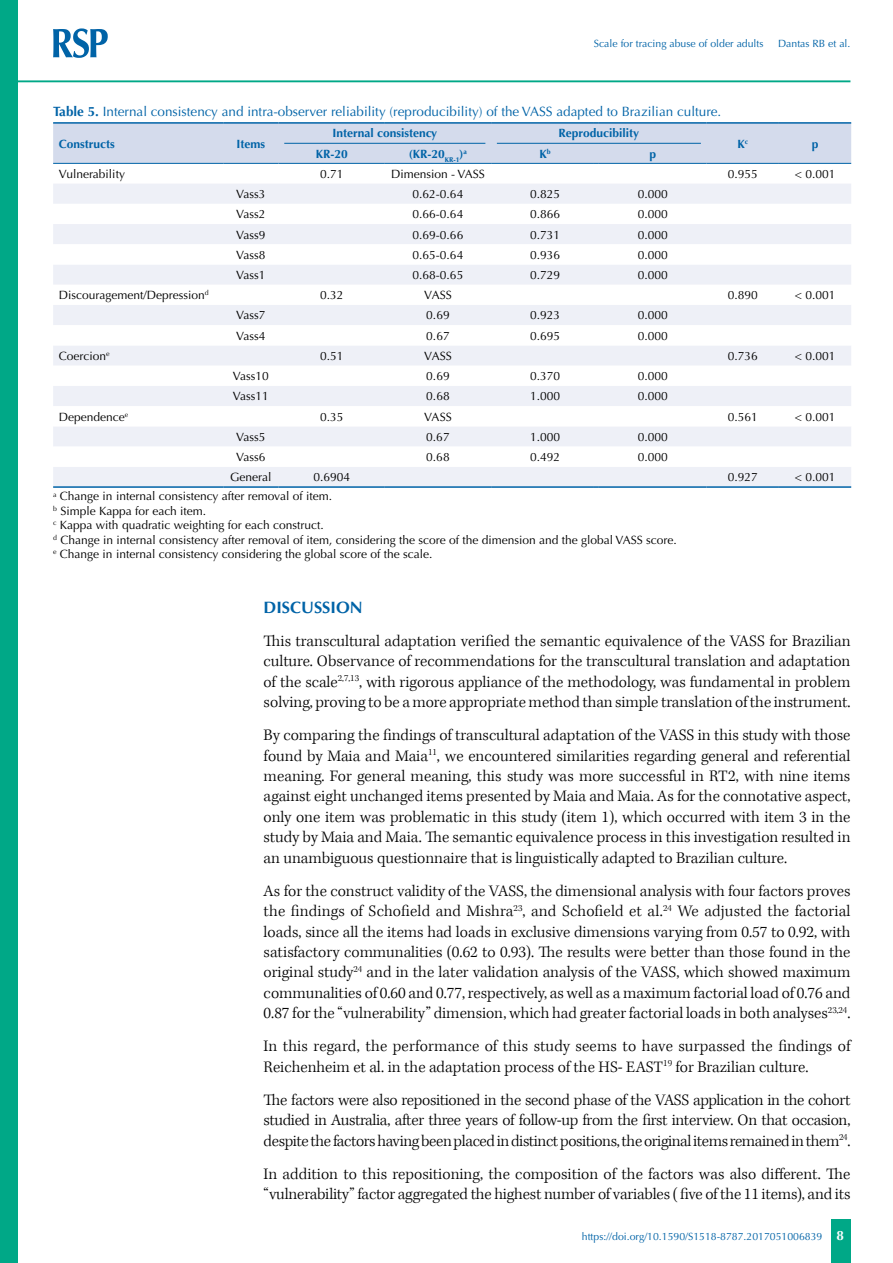
<style>
.page{position:relative;width:893px;height:1263px;background:#fff}
.page>*{position:absolute;margin:0;border:0;box-sizing:border-box;transform-origin:0 0}
.t1{font:300 16.5px/20.4px "Kepler Std";color:#000;text-align:justify}
.t2{font:700 16.5px "Optima";color:#0063a7}
.t3{font:13.5px "Optima";color:#0063a7}
.t4{font:700 13.5px "Optima";color:#fff}
.t5{font:12px/14.4px "Optima";color:#000}
.t6{font:700 12px "Optima";color:#0063a7}
.t7{font:10.5px "Optima";color:#0063a7}
.s1{font-weight:700}
</style>
<div class="page">
<div style="left:831px;top:1220px;width:20px;height:43px;background:#00a887"></div>
<div style="left:0;top:0;width:18px;height:1263px;background:#00a887"></div>
<svg style="left:53px;top:28px;width:55px;height:30px"></svg>
<hr style="left:18px;top:80px;width:832px;height:2px;background:#00a887">
<div style="left:53px;top:184px;width:798px;height:302px;background:#eef0f7"></div>
<svg style="left:53px;top:204px;width:798px;height:263px"></svg>
<svg style="left:53px;top:122px;width:798px;height:42px;background:#c8d4e8"></svg>
<hr style="left:599px;top:163px;width:108px;height:1px;background:#0063a7">
<hr style="left:707px;top:163px;width:72px;height:1px;background:#0063a7">
<hr style="left:779px;top:163px;width:72px;height:1px;background:#0063a7">
<hr style="left:53px;top:486px;width:170px;height:2px;background:#0063a7">
<hr style="left:223px;top:486px;width:56px;height:2px;background:#0063a7">
<hr style="left:279px;top:486px;width:106px;height:2px;background:#0063a7">
<hr style="left:385px;top:486px;width:106px;height:2px;background:#0063a7">
<hr style="left:491px;top:486px;width:102px;height:2px;background:#0063a7">
<svg style="left:593px;top:486px;width:6px;height:2px"></svg>
<hr style="left:599px;top:486px;width:108px;height:2px;background:#0063a7">
<hr style="left:707px;top:486px;width:72px;height:2px;background:#0063a7">
<hr style="left:779px;top:486px;width:72px;height:2px;background:#0063a7">
<hr style="left:284px;top:143px;width:201px;height:1px;background:#0063a7">
<hr style="left:497px;top:143px;width:204px;height:1px;background:#0063a7">
<p class="t7" style="left:594px;top:37px;width:171px">Scale for tracing abuse of older adults</p>
<p class="t7" style="left:778px;top:37px;width:74px">Dantas RB et al.</p>
<p class="t3" style="left:53px;top:104px;width:670px"><span class="s1">Table 5.</span> Internal consistency and intra-observer reliability (reproducibility) of the VASS adapted to Brazilian culture.</p>
<p class="t6" style="left:59px;top:136px;width:58px">Constructs</p>
<p class="t6" style="left:237px;top:136px;width:30px">Items</p>
<p class="t6" style="left:332px;top:126px;width:106px">Internal consistency</p>
<p class="t6" style="left:559px;top:126px;width:82px">Reproducibility</p>
<p class="t6" style="left:316px;top:147px;width:34px">KR-20</p>
<p class="t6" style="left:409px;top:147px;width:60px">(KR-20<sub>KR-1</sub>)<sup>a</sup></p>
<p class="t6" style="left:539px;top:147px;width:13px">K<sup>b</sup></p>
<p class="t6" style="left:649px;top:147px;width:8px">p</p>
<p class="t6" style="left:737px;top:136px;width:12px">K<sup>c</sup></p>
<p class="t6" style="left:812px;top:136px;width:8px">p</p>
<p class="t5" style="left:59px;top:167px;width:68px">Vulnerability</p>
<p class="t5" style="left:320px;top:167px;width:25px">0.71</p>
<p class="t5" style="left:391px;top:167px;width:95px">Dimension - VASS</p>
<p class="t5" style="left:728px;top:167px;width:32px">0.955</p>
<p class="t5" style="left:795px;top:167px;width:42px">&lt; 0.001</p>
<p class="t5" style="left:236px;top:187px;width:31px">Vass3</p>
<p class="t5" style="left:413px;top:187px;width:52px">0.62-0.64</p>
<p class="t5" style="left:530px;top:187px;width:32px">0.825</p>
<p class="t5" style="left:638px;top:187px;width:32px">0.000</p>
<p class="t5" style="left:236px;top:207px;width:31px">Vass2</p>
<p class="t5" style="left:413px;top:207px;width:52px">0.66-0.64</p>
<p class="t5" style="left:530px;top:207px;width:32px">0.866</p>
<p class="t5" style="left:638px;top:207px;width:32px">0.000</p>
<p class="t5" style="left:236px;top:227px;width:31px">Vass9</p>
<p class="t5" style="left:413px;top:227px;width:52px">0.69-0.66</p>
<p class="t5" style="left:530px;top:227px;width:32px">0.731</p>
<p class="t5" style="left:638px;top:227px;width:32px">0.000</p>
<p class="t5" style="left:236px;top:248px;width:31px">Vass8</p>
<p class="t5" style="left:413px;top:248px;width:52px">0.65-0.64</p>
<p class="t5" style="left:530px;top:248px;width:32px">0.936</p>
<p class="t5" style="left:638px;top:248px;width:32px">0.000</p>
<p class="t5" style="left:236px;top:268px;width:31px">Vass1</p>
<p class="t5" style="left:413px;top:268px;width:52px">0.68-0.65</p>
<p class="t5" style="left:530px;top:268px;width:32px">0.729</p>
<p class="t5" style="left:638px;top:268px;width:32px">0.000</p>
<p class="t5" style="left:59px;top:288px;width:151px">Discouragement/Depression<sup>d</sup></p>
<p class="t5" style="left:320px;top:288px;width:25px">0.32</p>
<p class="t5" style="left:424px;top:288px;width:29px">VASS</p>
<p class="t5" style="left:728px;top:288px;width:32px">0.890</p>
<p class="t5" style="left:795px;top:288px;width:42px">&lt; 0.001</p>
<p class="t5" style="left:236px;top:308px;width:31px">Vass7</p>
<p class="t5" style="left:426px;top:308px;width:25px">0.69</p>
<p class="t5" style="left:530px;top:308px;width:32px">0.923</p>
<p class="t5" style="left:638px;top:308px;width:32px">0.000</p>
<p class="t5" style="left:236px;top:329px;width:31px">Vass4</p>
<p class="t5" style="left:426px;top:329px;width:25px">0.67</p>
<p class="t5" style="left:530px;top:329px;width:32px">0.695</p>
<p class="t5" style="left:638px;top:329px;width:32px">0.000</p>
<p class="t5" style="left:59px;top:349px;width:52px">Coercion<sup>e</sup></p>
<p class="t5" style="left:320px;top:349px;width:25px">0.51</p>
<p class="t5" style="left:424px;top:349px;width:29px">VASS</p>
<p class="t5" style="left:728px;top:349px;width:32px">0.736</p>
<p class="t5" style="left:795px;top:349px;width:42px">&lt; 0.001</p>
<p class="t5" style="left:233px;top:369px;width:38px">Vass10</p>
<p class="t5" style="left:426px;top:369px;width:25px">0.69</p>
<p class="t5" style="left:530px;top:369px;width:32px">0.370</p>
<p class="t5" style="left:638px;top:369px;width:32px">0.000</p>
<p class="t5" style="left:233px;top:389px;width:38px">Vass11</p>
<p class="t5" style="left:426px;top:389px;width:25px">0.68</p>
<p class="t5" style="left:530px;top:389px;width:32px">1.000</p>
<p class="t5" style="left:638px;top:389px;width:32px">0.000</p>
<p class="t5" style="left:59px;top:409px;width:71px">Dependence<sup>e</sup></p>
<p class="t5" style="left:320px;top:409px;width:25px">0.35</p>
<p class="t5" style="left:424px;top:409px;width:29px">VASS</p>
<p class="t5" style="left:728px;top:409px;width:32px">0.561</p>
<p class="t5" style="left:795px;top:409px;width:42px">&lt; 0.001</p>
<p class="t5" style="left:236px;top:430px;width:31px">Vass5</p>
<p class="t5" style="left:426px;top:430px;width:25px">0.67</p>
<p class="t5" style="left:530px;top:430px;width:32px">1.000</p>
<p class="t5" style="left:638px;top:430px;width:32px">0.000</p>
<p class="t5" style="left:236px;top:450px;width:31px">Vass6</p>
<p class="t5" style="left:426px;top:450px;width:25px">0.68</p>
<p class="t5" style="left:530px;top:450px;width:32px">0.492</p>
<p class="t5" style="left:638px;top:450px;width:32px">0.000</p>
<p class="t5" style="left:230px;top:470px;width:43px">General</p>
<p class="t5" style="left:313px;top:470px;width:38px">0.6904</p>
<p class="t5" style="left:728px;top:470px;width:32px">0.927</p>
<p class="t5" style="left:795px;top:470px;width:42px">&lt; 0.001</p>
<p class="t5" style="left:53px;top:489px;width:625px"><sup>a</sup> Change in internal consistency after removal of item.<br><sup>b</sup> Simple Kappa for each item.<br><sup>c</sup> Kappa with quadratic weighting for each construct.<br><sup>d</sup> Change in internal consistency after removal of item, considering the score of the dimension and the global VASS score. <sup>e</sup> Change in internal consistency considering the global score of the scale.</p>
<p class="t2" style="left:264px;top:597px;width:100px">DISCUSSION</p>
<p class="t1" style="left:264px;top:631px;width:588px">This transcultural adaptation verified the semantic equivalence of the VASS for Brazilian culture. Observance of recommendations for the transcultural translation and adaptation of the scale<sup>2,7,13</sup>, with rigorous appliance of the methodology, was fundamental in problem solving, proving to be a more appropriate method than simple translation of the instrument.</p>
<p class="t1" style="left:264px;top:725px;width:588px">By comparing the findings of transcultural adaptation of the VASS in this study with those found by Maia and Maia<sup>11</sup>, we encountered similarities regarding general and referential meaning. For general meaning, this study was more successful in RT2, with nine items against eight unchanged items presented by Maia and Maia. As for the connotative aspect, only one item was problematic in this study (item 1), which occurred with item 3 in the study by Maia and Maia. The semantic equivalence process in this investigation resulted in an unambiguous questionnaire that is linguistically adapted to Brazilian culture.</p>
<p class="t1" style="left:264px;top:881px;width:588px">As for the construct validity of the VASS, the dimensional analysis with four factors proves the findings of Schofield and Mishra<sup>23</sup>, and Schofield et al.<sup>24</sup> We adjusted the factorial loads, since all the items had loads in exclusive dimensions varying from 0.57 to 0.92, with satisfactory communalities (0.62 to 0.93). The results were better than those found in the original study<sup>24</sup> and in the later validation analysis of the VASS, which showed maximum communalities of 0.60 and 0.77, respectively, as well as a maximum factorial load of 0.76 and 0.87 for the “vulnerability” dimension, which had greater factorial loads in both analyses<sup>23,24</sup>.</p>
<p class="t1" style="left:264px;top:1036px;width:588px">In this regard, the performance of this study seems to have surpassed the findings of<br>Reichenheim et al. in the adaptation process of the HS- EAST<sup>19</sup> for Brazilian culture.</p>
<p class="t1" style="left:264px;top:1090px;width:588px">The factors were also repositioned in the second phase of the VASS application in the cohort studied in Australia, after three years of follow-up from the first interview. On that occasion, despite the factors having been placed in distinct positions, the original items remained in them<sup>24</sup>.</p>
<p class="t1" style="left:264px;top:1164px;width:588px">In addition to this repositioning, the composition of the factors was also different. The “vulnerability” factor aggregated the highest number of variables ( five of the 11 items), and its</p>
<p class="t7" style="left:582px;top:1230px;width:242px">https://doi.org/10.1590/S1518-8787.2017051006839</p>
<p class="t4" style="left:836px;top:1227px;width:9px">8</p>
</div>
